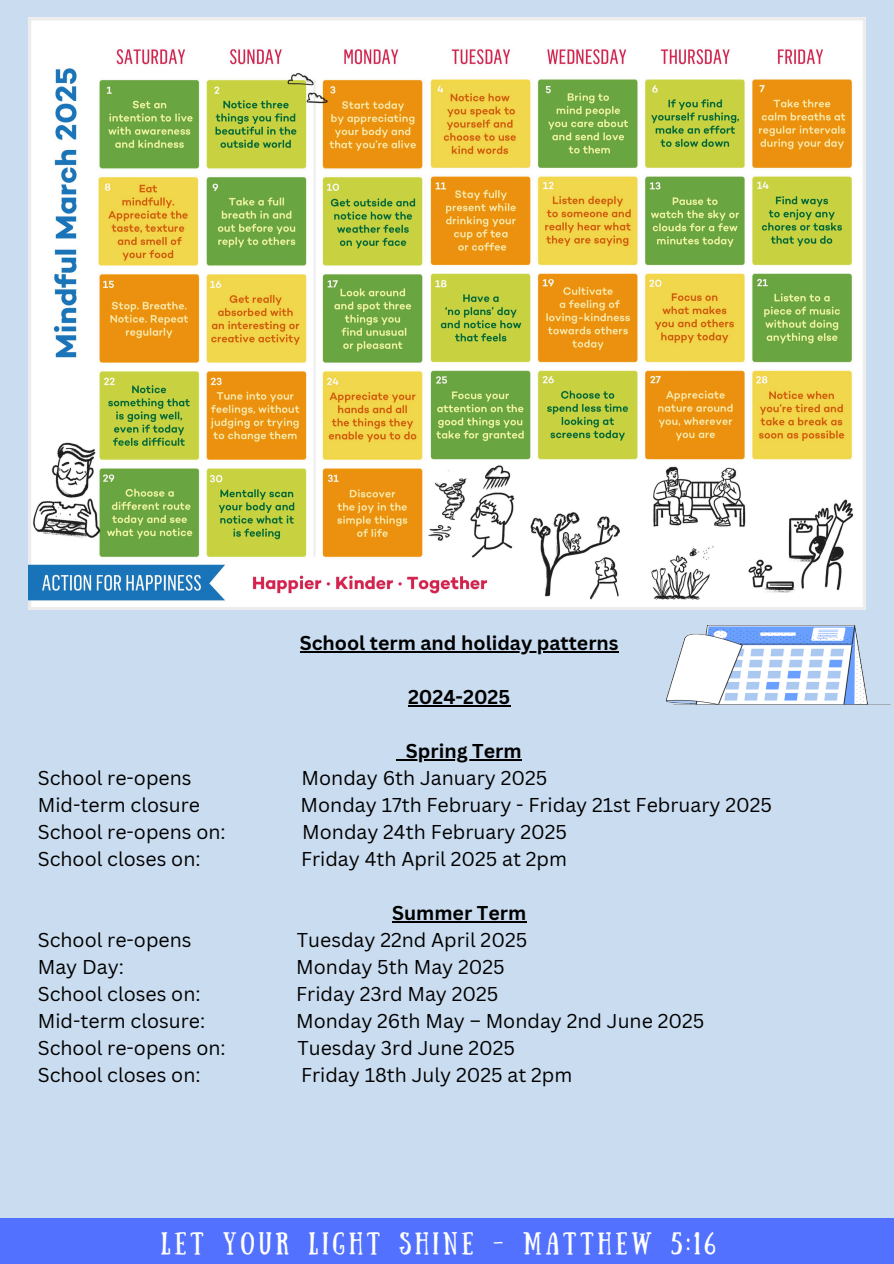
<style>
.page{position:relative;width:894px;height:1264px;background:#fff}
.page>*{position:absolute;margin:0;border:0;box-sizing:border-box;transform-origin:0 0}
.t1{font:22.35px "Sunday";letter-spacing:.18em;color:#fff}
.t2{font:19.5px "Canva Sans";color:#000}
.t3{font:700 19.5px "Canva Sans";color:#000}
</style>
<div class="page">
<div style="left:0;top:0;width:893px;height:1263px;background:#cadcf0"></div>
<img style="left:666px;top:595px;width:225px;height:110px">
<img style="left:28px;top:18px;width:837px;height:591px">
<hr style="left:300px;top:651px;width:318px;height:1px;background:#000">
<hr style="left:408px;top:705px;width:102px;height:1px;background:#000">
<hr style="left:406px;top:759px;width:115px;height:1px;background:#000">
<hr style="left:392px;top:921px;width:134px;height:1px;background:#000">
<div style="left:0;top:1217px;width:893px;height:46px;background:#5271ff"></div>
<p class="t3" style="left:300px;top:629px;width:320px">School term and holiday patterns</p>
<h2 class="t3" style="left:408px;top:683px;width:104px">2024-2025</h2>
<p class="t3" style="left:406px;top:737px;width:117px">Spring Term</p>
<p class="t2" style="left:38px;top:764px;width:155px">School re-opens</p>
<p class="t2" style="left:301px;top:764px;width:247px">Monday 6th January 2025</p>
<p class="t2" style="left:38px;top:791px;width:164px">Mid-term closure</p>
<p class="t2" style="left:300px;top:791px;width:472px">Monday 17th February - Friday 21st February 2025</p>
<p class="t2" style="left:38px;top:818px;width:189px">School re-opens on:</p>
<p class="t2" style="left:302px;top:818px;width:266px">Monday 24th February 2025</p>
<p class="t2" style="left:38px;top:845px;width:164px">School closes on:</p>
<p class="t2" style="left:301px;top:845px;width:267px">Friday 4th April 2025 at 2pm</p>
<p class="t3" style="left:392px;top:899px;width:136px">Summer Term</p>
<p class="t2" style="left:38px;top:926px;width:155px">School re-opens</p>
<p class="t2" style="left:297px;top:926px;width:232px">Tuesday 22nd April 2025</p>
<p class="t2" style="left:38px;top:953px;width:88px">May Day:</p>
<p class="t2" style="left:296px;top:953px;width:210px">Monday 5th May 2025</p>
<p class="t2" style="left:38px;top:980px;width:164px">School closes on:</p>
<p class="t2" style="left:296px;top:980px;width:203px">Friday 23rd May 2025</p>
<p class="t2" style="left:38px;top:1007px;width:169px">Mid-term closure:</p>
<p class="t2" style="left:296px;top:1007px;width:409px">Monday 26th May – Monday 2nd June 2025</p>
<p class="t2" style="left:38px;top:1034px;width:189px">School re-opens on:</p>
<p class="t2" style="left:297px;top:1034px;width:219px">Tuesday 3rd June 2025</p>
<p class="t2" style="left:38px;top:1061px;width:164px">School closes on:</p>
<p class="t2" style="left:301px;top:1061px;width:272px">Friday 18th July 2025 at 2pm</p>
<p class="t1" style="left:161px;top:1227px;width:556px">LET YOUR LIGHT SHINE - MATTHEW 5:16</p>
</div>
